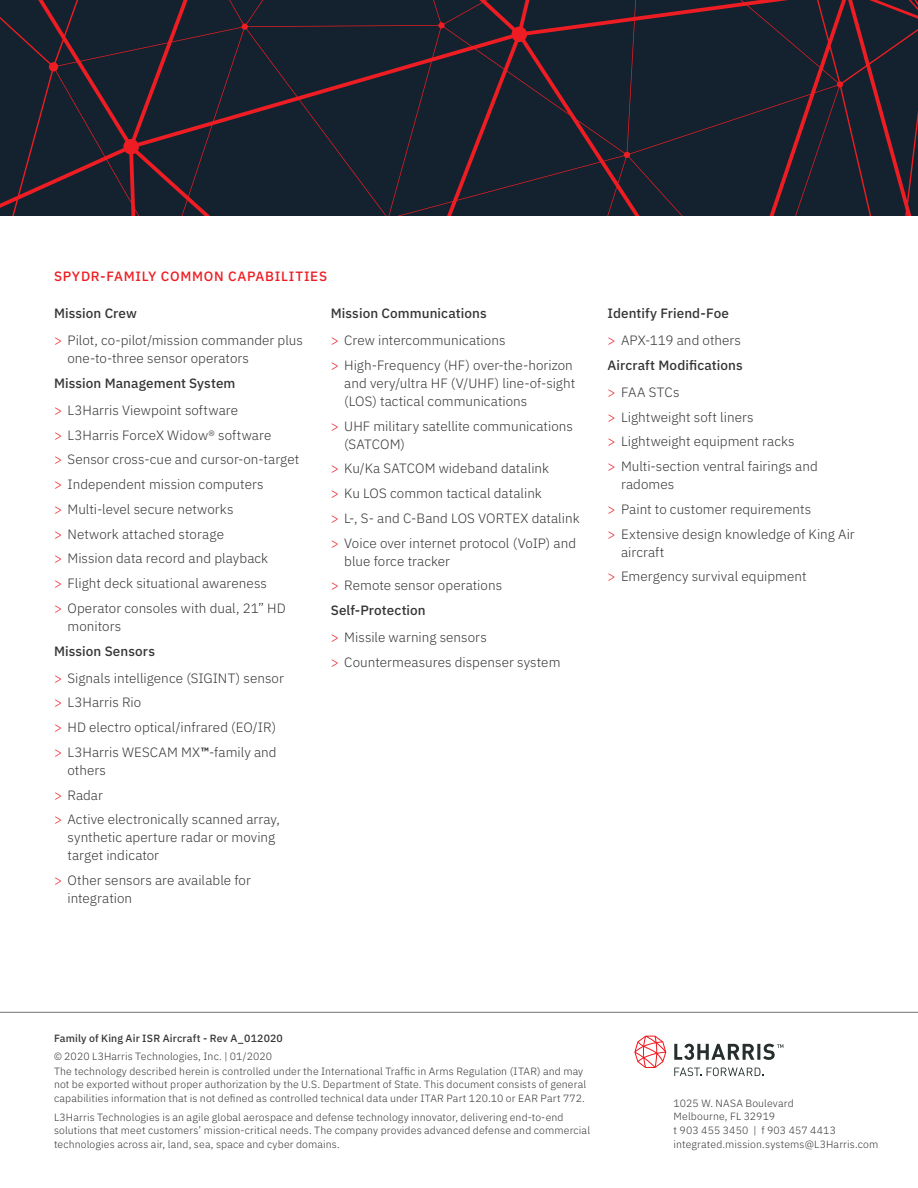
<style>
.page{position:relative;width:918px;height:1188px;background:#fff}
.page>*{position:absolute;margin:0;border:0;box-sizing:border-box;transform-origin:0 0}
.t1{font:300 13.5px/18px "IBM Plex Sans";letter-spacing:.005em;color:#363536}
.LIST_HEADING___Plex{font:500 13.5px "IBM Plex Sans";letter-spacing:.005em;color:#363536}
.H3__RED____Plex_Sans{font:500 13.5px "IBM Plex Sans";letter-spacing:.055em;color:#ee1d23}
.BOILERPLATE___Plex_S{font:300 10.5px/13.5px "IBM Plex Sans";letter-spacing:.015em;color:#363536}
.Sell_Sheet_Title___P{font:500 10.5px "IBM Plex Sans";letter-spacing:.015em;color:#363536}
.s1{color:#ee1d23}
.s2{font-weight:600}
</style>
<div class="page">
<hr style="left:0;top:1012px;width:918px;height:1px;background:#737473">
<svg style="left:0;top:0;width:918px;height:216px;background:#1f212d"></svg>
<svg style="left:634px;top:1036px;width:32px;height:32px"></svg>
<svg style="left:674px;top:1044px;width:109px;height:16px"></svg>
<svg style="left:674px;top:1068px;width:27px;height:8px"></svg>
<svg style="left:707px;top:1068px;width:56px;height:8px"></svg>
<p class="H3__RED____Plex_Sans" style="left:54px;top:265px;width:275px">SPYDR-FAMILY COMMON CAPABILITIES</p>
<p class="LIST_HEADING___Plex" style="left:54px;top:303px;width:84px">Mission Crew</p>
<p class="t1" style="left:68px;top:330px;width:237px;text-indent:-14px"><span class="s1">&gt;</span> Pilot, co-pilot/mission commander plus one-to-three sensor operators</p>
<p class="LIST_HEADING___Plex" style="left:54px;top:373px;width:183px">Mission Management System</p>
<p class="t1" style="left:54px;top:400px;width:186px"><span class="s1">&gt;</span> L3Harris Viewpoint software</p>
<p class="t1" style="left:54px;top:425px;width:219px"><span class="s1">&gt;</span> L3Harris ForceX Widow® software</p>
<p class="t1" style="left:54px;top:449px;width:247px"><span class="s1">&gt;</span> Sensor cross-cue and cursor-on-target</p>
<p class="t1" style="left:54px;top:474px;width:211px"><span class="s1">&gt;</span> Independent mission computers</p>
<p class="t1" style="left:54px;top:499px;width:181px"><span class="s1">&gt;</span> Multi-level secure networks</p>
<p class="t1" style="left:54px;top:524px;width:172px"><span class="s1">&gt;</span> Network attached storage</p>
<p class="t1" style="left:54px;top:548px;width:216px"><span class="s1">&gt;</span> Mission data record and playback</p>
<p class="t1" style="left:54px;top:573px;width:215px"><span class="s1">&gt;</span> Flight deck situational awareness</p>
<p class="t1" style="left:68px;top:598px;width:220px;text-indent:-14px"><span class="s1">&gt;</span> Operator consoles with dual, 21” HD monitors</p>
<p class="LIST_HEADING___Plex" style="left:54px;top:640px;width:103px">Mission Sensors</p>
<p class="t1" style="left:54px;top:668px;width:231px"><span class="s1">&gt;</span> Signals intelligence (SIGINT) sensor</p>
<p class="t1" style="left:54px;top:692px;width:89px"><span class="s1">&gt;</span> L3Harris Rio</p>
<p class="t1" style="left:54px;top:717px;width:224px"><span class="s1">&gt;</span> HD electro optical/infrared (EO/IR)</p>
<p class="t1" style="left:68px;top:742px;width:211px;text-indent:-14px"><span class="s1">&gt;</span> L3Harris WESCAM MX<span class="s2">™</span>-family and others</p>
<p class="t1" style="left:54px;top:785px;width:51px"><span class="s1">&gt;</span> Radar</p>
<p class="t1" style="left:68px;top:809px;width:214px;text-indent:-14px"><span class="s1">&gt;</span> Active electronically scanned array, synthetic aperture radar or moving target indicator</p>
<p class="t1" style="left:68px;top:870px;width:185px;text-indent:-14px"><span class="s1">&gt;</span> Other sensors are available for integration</p>
<p class="LIST_HEADING___Plex" style="left:331px;top:303px;width:157px">Mission Communications</p>
<p class="t1" style="left:331px;top:330px;width:176px"><span class="s1">&gt;</span> Crew intercommunications</p>
<p class="t1" style="left:344px;top:355px;width:233px;text-indent:-14px"><span class="s1">&gt;</span> High-Frequency (HF) over-the-horizon and very/ultra HF (V/UHF) line-of-sight (LOS) tactical communications</p>
<p class="t1" style="left:344px;top:416px;width:230px;text-indent:-14px"><span class="s1">&gt;</span> UHF military satellite communications (SATCOM)</p>
<p class="t1" style="left:331px;top:458px;width:220px"><span class="s1">&gt;</span> Ku/Ka SATCOM wideband datalink</p>
<p class="t1" style="left:331px;top:483px;width:213px"><span class="s1">&gt;</span> Ku LOS common tactical datalink</p>
<p class="t1" style="left:331px;top:508px;width:250px"><span class="s1">&gt;</span> L-, S- and C-Band LOS VORTEX datalink</p>
<p class="t1" style="left:344px;top:533px;width:234px;text-indent:-14px"><span class="s1">&gt;</span> Voice over internet protocol (VoIP) and blue force tracker</p>
<p class="t1" style="left:331px;top:575px;width:173px"><span class="s1">&gt;</span> Remote sensor operations</p>
<p class="LIST_HEADING___Plex" style="left:331px;top:600px;width:97px">Self-Protection</p>
<p class="t1" style="left:331px;top:627px;width:158px"><span class="s1">&gt;</span> Missile warning sensors</p>
<p class="t1" style="left:331px;top:652px;width:231px"><span class="s1">&gt;</span> Countermeasures dispenser system</p>
<p class="LIST_HEADING___Plex" style="left:608px;top:303px;width:123px">Identify Friend-Foe</p>
<p class="t1" style="left:608px;top:330px;width:135px"><span class="s1">&gt;</span> APX-119 and others</p>
<p class="LIST_HEADING___Plex" style="left:608px;top:355px;width:137px">Aircraft Modifications</p>
<p class="t1" style="left:608px;top:382px;width:73px"><span class="s1">&gt;</span> FAA STCs</p>
<p class="t1" style="left:608px;top:407px;width:148px"><span class="s1">&gt;</span> Lightweight soft liners</p>
<p class="t1" style="left:608px;top:431px;width:189px"><span class="s1">&gt;</span> Lightweight equipment racks</p>
<p class="t1" style="left:621px;top:456px;width:198px;text-indent:-14px"><span class="s1">&gt;</span> Multi-section ventral fairings and radomes</p>
<p class="t1" style="left:608px;top:499px;width:205px"><span class="s1">&gt;</span> Paint to customer requirements</p>
<p class="t1" style="left:621px;top:524px;width:235px;text-indent:-14px"><span class="s1">&gt;</span> Extensive design knowledge of King Air aircraft</p>
<p class="t1" style="left:608px;top:566px;width:201px"><span class="s1">&gt;</span> Emergency survival equipment</p>
<p class="Sell_Sheet_Title___P" style="left:54px;top:1030px;width:230px">Family of King Air ISR Aircraft - Rev A_012020</p>
<p class="BOILERPLATE___Plex_S" style="left:54px;top:1049px;width:220px">© 2020 L3Harris Technologies, Inc. | 01/2020</p>
<p class="BOILERPLATE___Plex_S" style="left:54px;top:1063px;width:534px">The technology described herein is controlled under the International Traffic in Arms Regulation (ITAR) and may not be exported without proper authorization by the U.S. Department of State. This document consists of general capabilities information that is not defined as controlled technical data under ITAR Part 120.10 or EAR Part 772.</p>
<p class="BOILERPLATE___Plex_S" style="left:54px;top:1109px;width:538px">L3Harris Technologies is an agile global aerospace and defense technology innovator, delivering end-to-end solutions that meet customers’ mission-critical needs. The company provides advanced defense and commercial technologies across air, land, sea, space and cyber domains.</p>
<p class="BOILERPLATE___Plex_S" style="left:674px;top:1095px;width:122px">1025 W. NASA Boulevard<br>Melbourne, FL 32919</p>
<p class="BOILERPLATE___Plex_S" style="left:674px;top:1123px;width:206px">t 903 455 3450 | f 903 457 4413 integrated.mission.systems@L3Harris.com</p>
</div>
